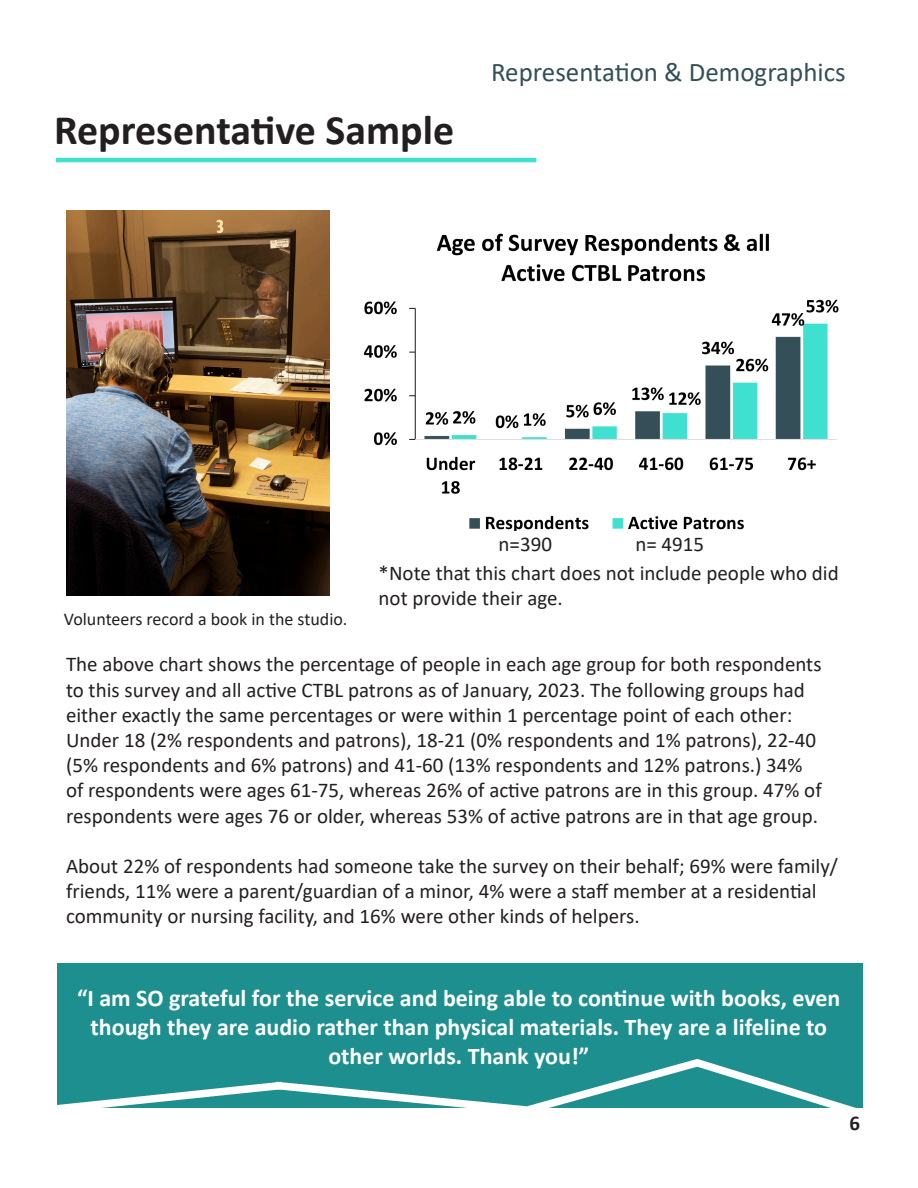
<style>
.page{position:relative;width:918px;height:1188px;background:#fff}
.page>*{position:absolute;margin:0;border:0;box-sizing:border-box;transform-origin:0 0}
.t1{font:700 42px "Calibri";color:#231f20}
.t2{font:27px "Calibri";color:#344f58}
.t3{font:700 24px/28.8px "Calibri";color:#fff;text-align:center}
.t4{font:21px/25.2px "Calibri";color:#231f20}
.t5{font:700 21px "Calibri";color:#231f20}
.t6{font:18px "Calibri";color:#231f20}
</style>
<div class="page">
<img style="left:363px;top:234px;width:476px;height:296px">
<div style="left:57px;top:963px;width:805px;height:145px;background:#1d8f8f"></div>
<svg style="left:57px;top:1053px;width:806px;height:55px"></svg>
<hr style="left:56px;top:158px;width:480px;height:4px;background:#40e0d0">
<img style="left:66px;top:210px;width:263px;height:385px">
<p class="t1" style="left:54px;top:100px;width:402px">Representative Sample</p>
<p class="t2" style="left:491px;top:53px;width:356px">Representation &amp; Demographics</p>
<p class="t4" style="left:499px;top:531px;width:55px">n=390</p>
<p class="t4" style="left:635px;top:531px;width:70px">n= 4915</p>
<p class="t6" style="left:64px;top:606px;width:285px">Volunteers record a book in the studio.</p>
<p class="t4" style="left:379px;top:560px;width:462px">*Note that this chart does not include people who did not provide their age.</p>
<p class="t4" style="left:66px;top:651px;width:757px">The above chart shows the percentage of people in each age group for both respondents to this survey and all active CTBL patrons as of January, 2023. The following groups had either exactly the same percentages or were within 1 percentage point of each other:<br>Under 18 (2% respondents and patrons), 18-21 (0% respondents and 1% patrons), 22-40 (5% respondents and 6% patrons) and 41-60 (13% respondents and 12% patrons.) 34% of respondents were ages 61-75, whereas 26% of active patrons are in this group. 47% of respondents were ages 76 or older, whereas 53% of active patrons are in that age group.</p>
<p class="t4" style="left:66px;top:853px;width:774px">About 22% of respondents had someone take the survey on their behalf; 69% were family/ friends, 11% were a parent/guardian of a minor, 4% were a staff member at a residential community or nursing facility, and 16% were other kinds of helpers.</p>
<p class="t3" style="left:77px;top:983px;width:765px">“I am SO grateful for the service and being able to continue with books, even though they are audio rather than physical materials. They are a lifeline to other worlds. Thank you!”</p>
<p class="t5" style="left:850px;top:1108px;width:12px">6</p>
</div>
